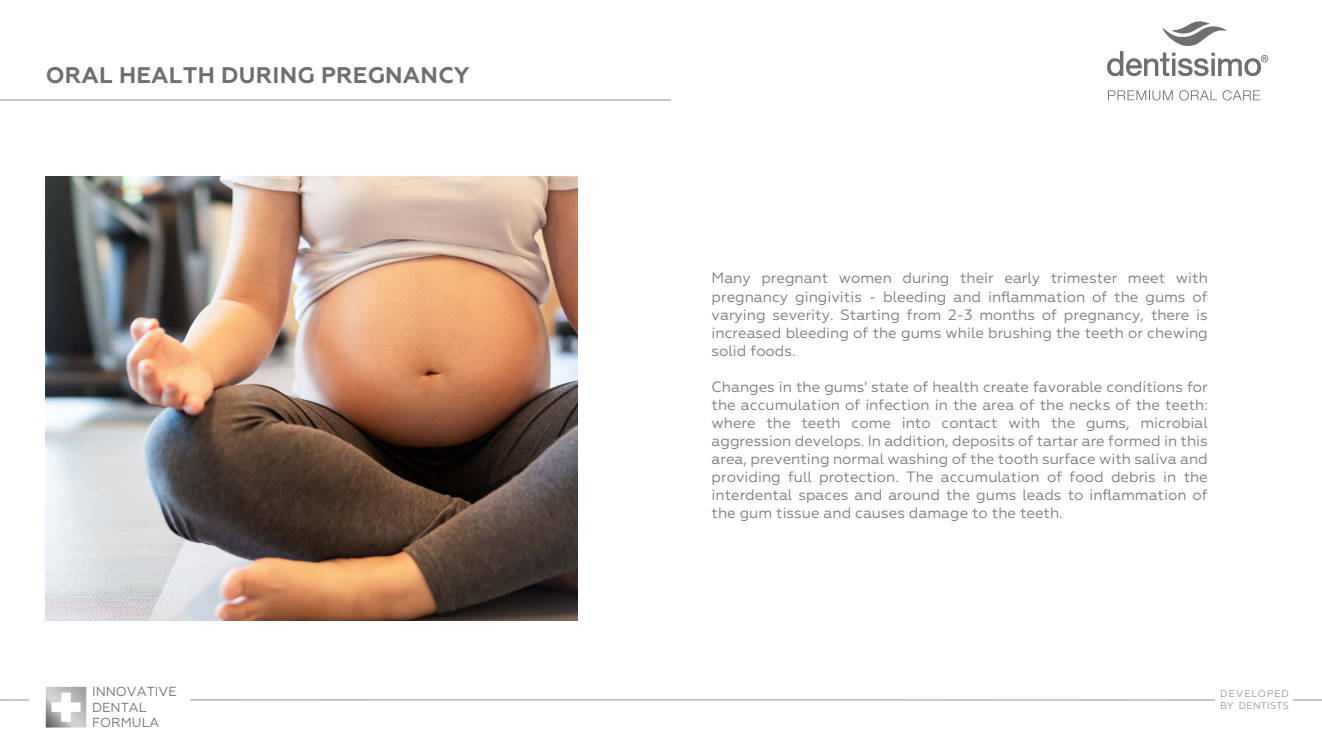
<style>
.page{position:relative;width:1322px;height:745px;background:#fff}
.page>*{position:absolute;margin:0;border:0;box-sizing:border-box;transform-origin:0 0}
.t1{font:700 22.5px "Geometria";letter-spacing:.01em;color:#6e6f72}
.t2{font:15px/18px "Geometria";color:#7b7c7f;text-align:justify}
.t3{font:13.12px/15.6px "Geometria";color:#6e6f72}
.t4{font:9.62px/12.1px "Geometria";letter-spacing:.05em;color:#939598}
</style>
<div class="page">
<svg style="left:0;top:699px;width:29px;height:1px"></svg>
<svg style="left:1293px;top:699px;width:29px;height:1px"></svg>
<hr style="left:190px;top:699px;width:1025px;height:1px;background:#939598">
<svg style="left:46px;top:686px;width:40px;height:41px"></svg>
<img style="left:46px;top:176px;width:531px;height:443px">
<hr style="left:0;top:100px;width:671px;height:1px;background:#939598">
<svg style="left:1108px;top:90px;width:64px;height:10px"></svg>
<svg style="left:1179px;top:90px;width:81px;height:10px"></svg>
<svg style="left:1107px;top:21px;width:161px;height:55px"></svg>
<h1 class="t1" style="left:46px;top:62px;width:425px">ORAL HEALTH DURING PREGNANCY</h1>
<p class="t3" style="left:92px;top:683px;width:86px">INNOVATIVE<br>DENTAL<br>FORMULA</p>
<p class="t2" style="left:711px;top:269px;width:498px">Many pregnant women during their early trimester meet with pregnancy gingivitis - bleeding and inflammation of the gums of varying severity. Starting from 2-3 months of pregnancy, there is increased bleeding of the gums while brushing the teeth or chewing solid foods.</p>
<p class="t2" style="left:711px;top:377px;width:498px">Changes in the gums' state of health create favorable conditions for the accumulation of infection in the area of the necks of the teeth: where the teeth come into contact with the gums, microbial aggression develops. In addition, deposits of tartar are formed in this area, preventing normal washing of the tooth surface with saliva and providing full protection. The accumulation of food debris in the interdental spaces and around the gums leads to inflammation of the gum tissue and causes damage to the teeth.</p>
<p class="t4" style="left:1220px;top:687px;width:70px">DEVELOPED<br>BY DENTISTS</p>
</div>
